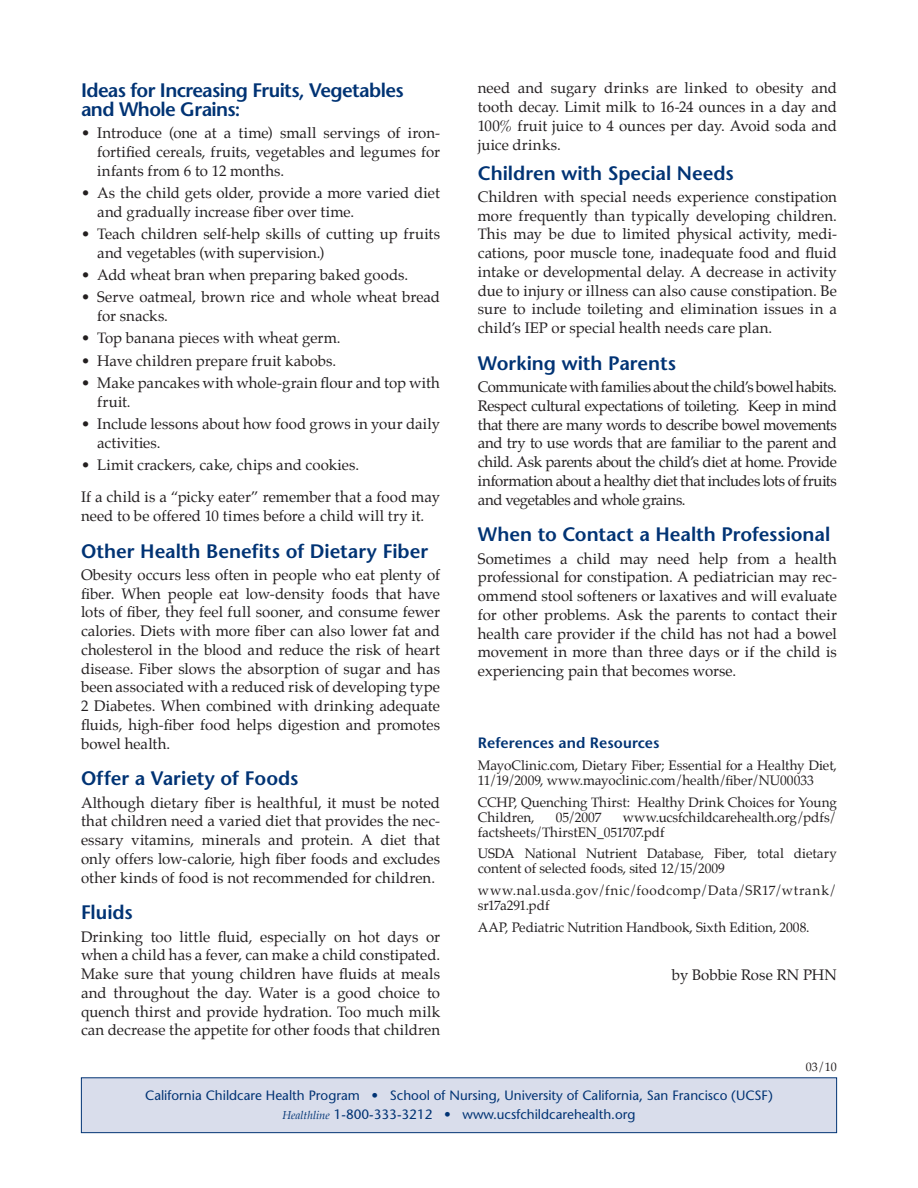
<style>
.page{position:relative;width:918px;height:1188px;background:#fff}
.page>*{position:absolute;margin:0;border:0;box-sizing:border-box;transform-origin:0 0}
._2_Sub_Subhead{font:600 19.5px "Stone Sans";letter-spacing:-.005em;color:#013374}
._2_Sub_Subhead-2{font:600 19.5px/19.5px "Stone Sans";letter-spacing:-.03em;color:#013374}
._3_Text{font:15px/18.8px "Palatino";color:#231f20;text-align:justify}
._5_Bullets{font:15px/18.8px "Palatino";color:#231f20}
._2_Sub_Subhead-3{font:600 15px "Stone Sans";letter-spacing:.005em;color:#013374}
._6_Reference_Text{font:13.5px/15px "Palatino";color:#231f20}
.t1{font:13.5px "Stone Sans";color:#013374}
._6_Reference_Text-2{font:13.5px/15px "Palatino";letter-spacing:.03em;color:#231f20}
._6_Reference_Text-3{font:12px "Palatino";color:#231f20}
.s1{font-family:"Palatino";font-style:italic;font-size:11.25px}
</style>
<div class="page">
<div style="left:81px;top:1077px;width:756px;height:56px;background:#d9ddeb;border:1px solid #013374"></div>
<p class="_2_Sub_Subhead-2" style="left:81px;top:80px;width:324px">Ideas for Increasing Fruits, Vegetables and Whole Grains:</p>
<p class="_5_Bullets" style="left:97px;top:124px;width:344px;text-align:justify;text-indent:-16px">• Introduce (one at a time) small servings of iron&shy;fortified cereals, fruits, vegetables and legumes for infants from 6 to 12 months.</p>
<p class="_5_Bullets" style="left:97px;top:183px;width:344px;text-indent:-16px">• As the child gets older, provide a more varied diet and gradually increase fiber over time.</p>
<p class="_5_Bullets" style="left:97px;top:224px;width:344px;text-indent:-16px">• Teach children self-help skills of cutting up fruits and vegetables (with supervision.)</p>
<p class="_5_Bullets" style="left:81px;top:265px;width:329px">• Add wheat bran when preparing baked goods.</p>
<p class="_5_Bullets" style="left:97px;top:288px;width:344px;text-indent:-16px">• Serve oatmeal, brown rice and whole wheat bread for snacks.</p>
<p class="_5_Bullets" style="left:81px;top:329px;width:261px">• Top banana pieces with wheat germ.</p>
<p class="_5_Bullets" style="left:81px;top:351px;width:257px">• Have children prepare fruit kabobs.</p>
<p class="_5_Bullets" style="left:97px;top:373px;width:344px;text-indent:-16px">• Make pancakes with whole-grain flour and top with fruit.</p>
<p class="_5_Bullets" style="left:97px;top:414px;width:344px;text-indent:-16px">• Include lessons about how food grows in your daily activities.</p>
<p class="_5_Bullets" style="left:81px;top:455px;width:280px">• Limit crackers, cake, chips and cookies.</p>
<p class="_3_Text" style="left:81px;top:488px;width:361px">If a child is a “picky eater” remember that a food may need to be offered 10 times before a child will try it.</p>
<p class="_2_Sub_Subhead" style="left:81px;top:539px;width:349px">Other Health Benefits of Dietary Fiber</p>
<p class="_3_Text" style="left:81px;top:565px;width:361px">Obesity occurs less often in people who eat plenty of fiber. When people eat low-density foods that have lots of fiber, they feel full sooner, and consume fewer calories. Diets with more fiber can also lower fat and cholesterol in the blood and reduce the risk of heart disease. Fiber slows the absorption of sugar and has been associated with a reduced risk of developing type 2 Diabetes. When combined with drinking adequate fluids, high-fiber food helps digestion and promotes bowel health.</p>
<p class="_2_Sub_Subhead" style="left:81px;top:766px;width:219px">Offer a Variety of Foods</p>
<p class="_3_Text" style="left:81px;top:793px;width:361px">Although dietary fiber is healthful, it must be noted that children need a varied diet that provides the nec&shy;essary vitamins, minerals and protein. A diet that only offers low-calorie, high fiber foods and excludes other kinds of food is not recommended for children.</p>
<p class="_2_Sub_Subhead" style="left:81px;top:900px;width:53px">Fluids</p>
<p class="_3_Text" style="left:81px;top:927px;width:361px">Drinking too little fluid, especially on hot days or when a child has a fever, can make a child constipated.<br>Make sure that young children have fluids at meals and throughout the day. Water is a good choice to quench thirst and provide hydration. Too much milk can decrease the appetite for other foods that children</p>
<p class="_3_Text" style="left:478px;top:79px;width:361px">need and sugary drinks are linked to obesity and tooth decay. Limit milk to 16-24 ounces in a day and 100% fruit juice to 4 ounces per day. Avoid soda and juice drinks.</p>
<p class="_2_Sub_Subhead" style="left:478px;top:161px;width:258px">Children with Special Needs</p>
<p class="_3_Text" style="left:478px;top:187px;width:361px">Children with special needs experience constipation more frequently than typically developing children.<br>This may be due to limited physical activity, medi&shy;cations, poor muscle tone, inadequate food and fluid intake or developmental delay. A decrease in activity due to injury or illness can also cause constipation. Be sure to include toileting and elimination issues in a child’s IEP or special health needs care plan.</p>
<p class="_2_Sub_Subhead" style="left:478px;top:351px;width:200px">Working with Parents</p>
<p class="_3_Text" style="left:478px;top:378px;width:361px">Communicate with families about the child’s bowel habits.<br>Respect cultural expectations of toileting. Keep in mind that there are many words to describe bowel movements and try to use words that are familiar to the parent and child. Ask parents about the child’s diet at home. Provide information about a healthy diet that includes lots of fruits and vegetables and whole grains.</p>
<p class="_2_Sub_Subhead" style="left:478px;top:522px;width:354px">When to Contact a Health Professional</p>
<p class="_3_Text" style="left:478px;top:549px;width:361px">Sometimes a child may need help from a health professional for constipation. A pediatrician may rec&shy;ommend stool softeners or laxatives and will evaluate for other problems. Ask the parents to contact their health care provider if the child has not had a bowel movement in more than three days or if the child is experiencing pain that becomes worse.</p>
<p class="_2_Sub_Subhead-3" style="left:478px;top:734px;width:183px">References and Resources</p>
<p class="_6_Reference_Text" style="left:478px;top:758px;width:361px">MayoClinic.com, Dietary Fiber; Essential for a Healthy Diet,<br>11/19/2009, www.mayoclinic.com/health/fiber/NU00033</p>
<p class="_6_Reference_Text" style="left:478px;top:794px;width:361px">CCHP, Quenching Thirst: Healthy Drink Choices for Young<br>Children,</p>
<p class="_6_Reference_Text" style="left:478px;top:809px;width:361px;text-indent:145px">www.ucsfchildcarehealth.org/pdfs/ factsheets/ThirstEN_051707.pdf</p>
<p class="_6_Reference_Text" style="left:478px;top:846px;width:361px">USDA National Nutrient Database, Fiber, total dietary content of selected foods, sited 12/15/2009</p>
<p class="_6_Reference_Text-2" style="left:478px;top:883px;width:361px">www.nal.usda.gov/fnic/foodcomp/Data/SR17/wtrank/ sr17a291.pdf</p>
<p class="_6_Reference_Text" style="left:478px;top:920px;width:333px">AAP, Pediatric Nutrition Handbook, Sixth Edition, 2008.</p>
<p class="_3_Text" style="left:672px;top:965px;width:167px">by Bobbie Rose RN PHN</p>
<p class="_6_Reference_Text" style="left:556px;top:809px;width:47px">05/2007</p>
<p class="_6_Reference_Text-3" style="left:806px;top:1057px;width:33px">03/10</p>
<p class="t1" style="left:145px;top:1087px;width:629px">California Childcare Health Program • School of Nursing, University of California, San Francisco (UCSF)</p>
<p class="t1" style="left:282px;top:1106px;width:355px"><span class="s1">Healthline</span> 1-800-333-3212 • www.ucsfchildcarehealth.org</p>
</div>
